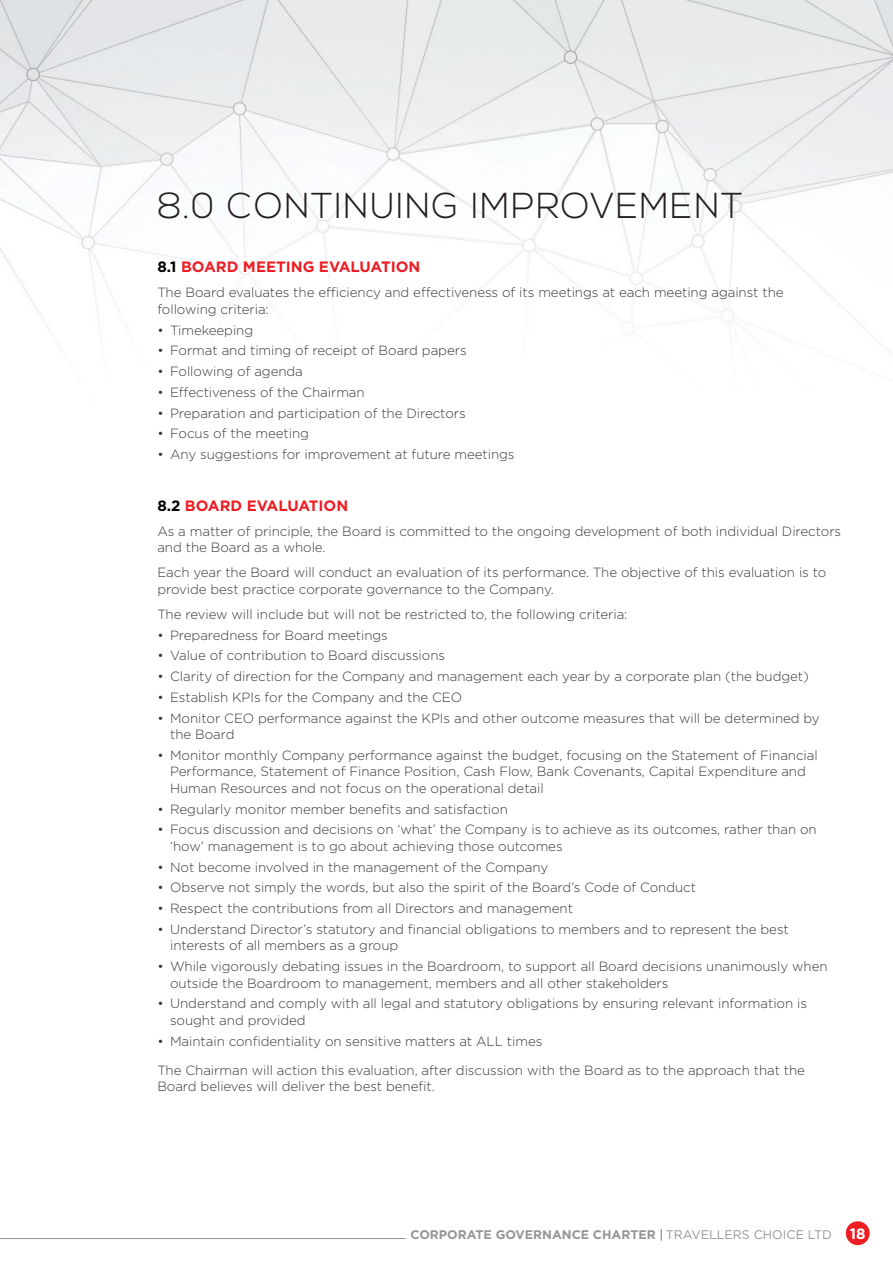
<style>
.page{position:relative;width:893px;height:1263px;background:#fff}
.page>*{position:absolute;margin:0;border:0;box-sizing:border-box;transform-origin:0 0}
.t1{font:300 36px "Nexa";letter-spacing:.04em;color:#231f20}
.t2{font:700 15px "Gotham";color:#ed1d24}
.t3{font:300 13.35px/16.5px "Gotham";letter-spacing:-.005em;color:#393839}
.t4{font:700 12.45px "Gotham";color:#939598}
.s1{color:#000}
.s2{font-weight:400;color:#58595b}
.s3{font-weight:400}
.s4{font-size:15px;color:#fff}
</style>
<div class="page">
<img style="left:0;top:0;width:893px;height:348px">
<div style="left:846px;top:1221px;width:24px;height:24px;background:#ed1d24;border-radius:50%"></div>
<hr style="left:0;top:1238px;width:406px;height:1px;background:#939598">
<h1 class="t1" style="left:157px;top:185px;width:587px">8.0 CONTINUING IMPROVEMENT</h1>
<p class="t2" style="left:157px;top:257px;width:265px"><span class="s1">8.1</span> BOARD MEETING EVALUATION</p>
<p class="t3" style="left:157px;top:284px;width:628px">The Board evaluates the efficiency and effectiveness of its meetings at each meeting against the following criteria:</p>
<p class="t3" style="left:157px;top:321px;width:97px">• Timekeeping</p>
<p class="t3" style="left:157px;top:342px;width:311px">• Format and timing of receipt of Board papers</p>
<p class="t3" style="left:157px;top:363px;width:147px">• Following of agenda</p>
<p class="t3" style="left:157px;top:384px;width:209px">• Effectiveness of the Chairman</p>
<p class="t3" style="left:157px;top:404px;width:310px">• Preparation and participation of the Directors</p>
<p class="t3" style="left:157px;top:425px;width:153px">• Focus of the meeting</p>
<p class="t3" style="left:157px;top:446px;width:359px">• Any suggestions for improvement at future meetings</p>
<p class="t2" style="left:157px;top:495px;width:192px"><span class="s1">8.2</span> BOARD EVALUATION</p>
<p class="t3" style="left:157px;top:522px;width:685px">As a matter of principle, the Board is committed to the ongoing development of both individual Directors and the Board as a whole.</p>
<p class="t3" style="left:157px;top:564px;width:671px">Each year the Board will conduct an evaluation of its performance. The objective of this evaluation is to provide best practice corporate governance to the Company.</p>
<p class="t3" style="left:157px;top:605px;width:472px">The review will include but will not be restricted to, the following criteria:</p>
<p class="t3" style="left:157px;top:626px;width:232px">• Preparedness for Board meetings</p>
<p class="t3" style="left:157px;top:647px;width:289px">• Value of contribution to Board discussions</p>
<p class="t3" style="left:157px;top:668px;width:653px">• Clarity of direction for the Company and management each year by a corporate plan (the budget)</p>
<p class="t3" style="left:157px;top:688px;width:306px">• Establish KPIs for the Company and the CEO</p>
<p class="t3" style="left:170px;top:709px;width:651px;text-indent:-13px">• Monitor CEO performance against the KPIs and other outcome measures that will be determined by the Board</p>
<p class="t3" style="left:170px;top:746px;width:649px;text-indent:-13px">• Monitor monthly Company performance against the budget, focusing on the Statement of Financial<br>Performance, Statement of Finance Position, Cash Flow, Bank Covenants, Capital Expenditure and<br>Human Resources and not focus on the operational detail</p>
<p class="t3" style="left:157px;top:800px;width:352px">• Regularly monitor member benefits and satisfaction</p>
<p class="t3" style="left:170px;top:821px;width:648px;text-indent:-13px">• Focus discussion and decisions on ‘what’ the Company is to achieve as its outcomes, rather than on ‘how’ management is to go about achieving those outcomes</p>
<p class="t3" style="left:157px;top:858px;width:392px">• Not become involved in the management of the Company</p>
<p class="t3" style="left:157px;top:879px;width:540px">• Observe not simply the words, but also the spirit of the Board’s Code of Conduct</p>
<p class="t3" style="left:157px;top:900px;width:417px">• Respect the contributions from all Directors and management</p>
<p class="t3" style="left:170px;top:920px;width:620px;text-indent:-13px">• Understand Director’s statutory and financial obligations to members and to represent the best interests of all members as a group</p>
<p class="t3" style="left:170px;top:958px;width:659px;text-indent:-13px">• While vigorously debating issues in the Boardroom, to support all Board decisions unanimously when outside the Boardroom to management, members and all other stakeholders</p>
<p class="t3" style="left:170px;top:995px;width:638px;text-indent:-13px">• Understand and comply with all legal and statutory obligations by ensuring relevant information is sought and provided</p>
<p class="t3" style="left:157px;top:1026px;width:649px;line-height:29.2px">• Maintain confidentiality on sensitive matters at ALL times<br>The Chairman will action this evaluation, after discussion with the Board as to the approach that the</p>
<p class="t3" style="left:157px;top:1078px;width:279px">Board believes will deliver the best benefit.</p>
<p class="t4" style="left:410px;top:1226px;width:457px">CORPORATE GOVERNANCE CHARTER <span class="s2">|</span> <span class="s3">TRAVELLERS CHOICE LTD</span> <span class="s4">18</span></p>
</div>
